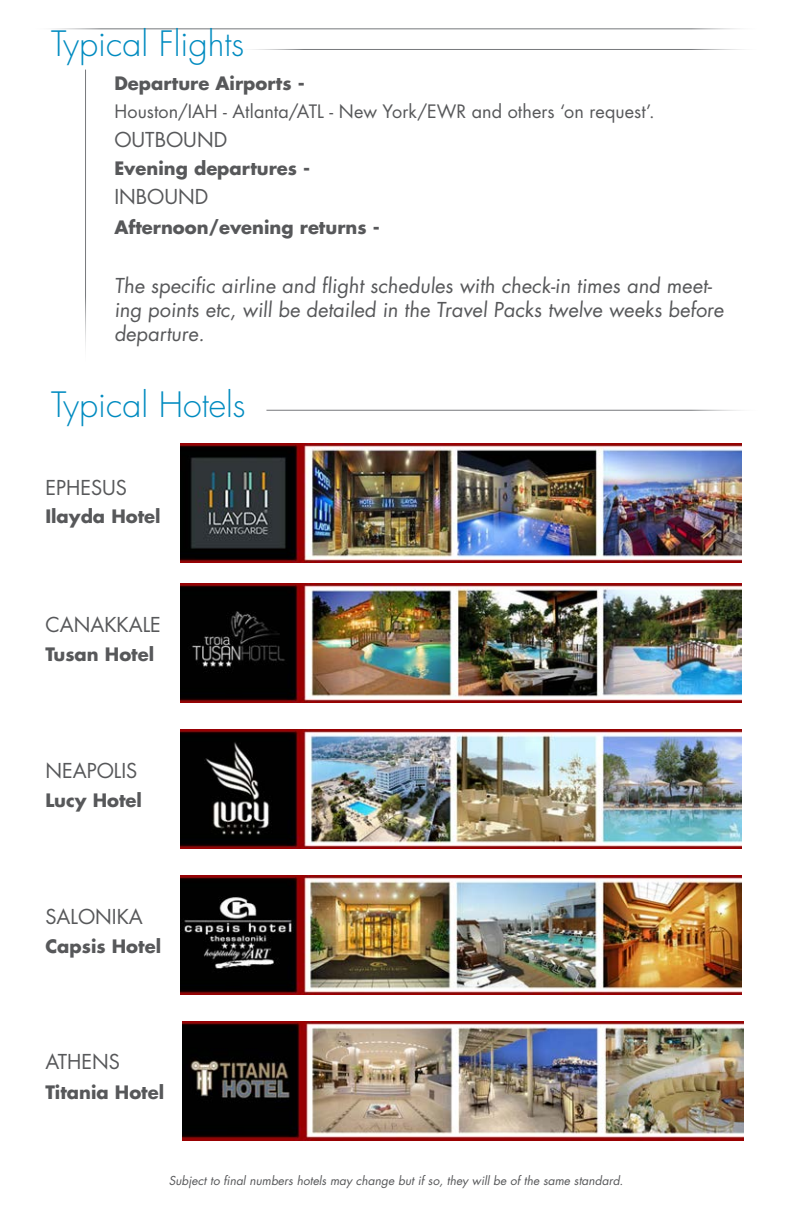
<style>
.page{position:relative;width:792px;height:1224px;background:#fff}
.page>*{position:absolute;margin:0;border:0;box-sizing:border-box;transform-origin:0 0}
.date_and_descrition{font:300 34px "Futura Std";color:#008bc0}
.date_and_descrition-2{font:20px/24px "Futura Std";color:#57585a}
.date_and_descrition-3{font:700 18px "Futura Std";color:#57585a}
.main{font:18px "Futura Std";letter-spacing:.005em;color:#57585a}
.t1{font:italic 12px "Futura Std";color:#57585a}
</style>
<div class="page">
<hr style="left:85px;top:70px;width:1px;height:299px;background:#76787b">
<hr style="left:28px;top:28px;width:736px;height:1px;background:#76787b">
<hr style="left:231px;top:49px;width:533px;height:1px;background:#76787b">
<img style="left:180px;top:443px;width:562px;height:120px">
<hr style="left:266px;top:410px;width:498px;height:1px;background:#76787b">
<img style="left:180px;top:583px;width:562px;height:120px">
<img style="left:180px;top:729px;width:562px;height:120px">
<img style="left:180px;top:875px;width:562px;height:120px">
<img style="left:182px;top:1021px;width:562px;height:120px">
<p class="date_and_descrition" style="left:51px;top:23px;width:195px">Typical Flights</p>
<p class="date_and_descrition-3" style="left:114px;top:72px;width:192px">Departure Airports -</p>
<p class="main" style="left:114px;top:100px;width:542px">Houston/IAH - Atlanta/ATL - New York/EWR and others ‘on request’.</p>
<p class="date_and_descrition-2" style="left:114px;top:128px;width:114px">OUTBOUND</p>
<p class="date_and_descrition-3" style="left:114px;top:156px;width:197px">Evening departures -</p>
<p class="date_and_descrition-2" style="left:114px;top:185px;width:95px">INBOUND</p>
<p class="date_and_descrition-3" style="left:114px;top:215px;width:267px">Afternoon/evening returns -</p>
<p class="date_and_descrition-2" style="left:114px;top:274px;width:613px">The specific airline and flight schedules with check-in times and meet&shy;ing points etc, will be detailed in the Travel Packs twelve weeks before departure.</p>
<p class="date_and_descrition" style="left:51px;top:384px;width:196px">Typical Hotels</p>
<p class="date_and_descrition-2" style="left:45px;top:476px;width:83px">EPHESUS</p>
<p class="date_and_descrition-3" style="left:45px;top:504px;width:117px">Ilayda Hotel</p>
<p class="date_and_descrition-2" style="left:45px;top:613px;width:117px">CANAKKALE</p>
<p class="date_and_descrition-3" style="left:45px;top:643px;width:110px">Tusan Hotel</p>
<p class="date_and_descrition-2" style="left:45px;top:758px;width:94px">NEAPOLIS</p>
<p class="date_and_descrition-3" style="left:45px;top:789px;width:98px">Lucy Hotel</p>
<p class="date_and_descrition-2" style="left:45px;top:904px;width:99px">SALONIKA</p>
<p class="date_and_descrition-3" style="left:45px;top:934px;width:117px">Capsis Hotel</p>
<p class="date_and_descrition-2" style="left:45px;top:1050px;width:76px">ATHENS</p>
<p class="date_and_descrition-3" style="left:45px;top:1080px;width:120px">Titania Hotel</p>
<p class="t1" style="left:169px;top:1173px;width:456px">Subject to final numbers hotels may change but if so, they will be of the same standard.</p>
</div>
